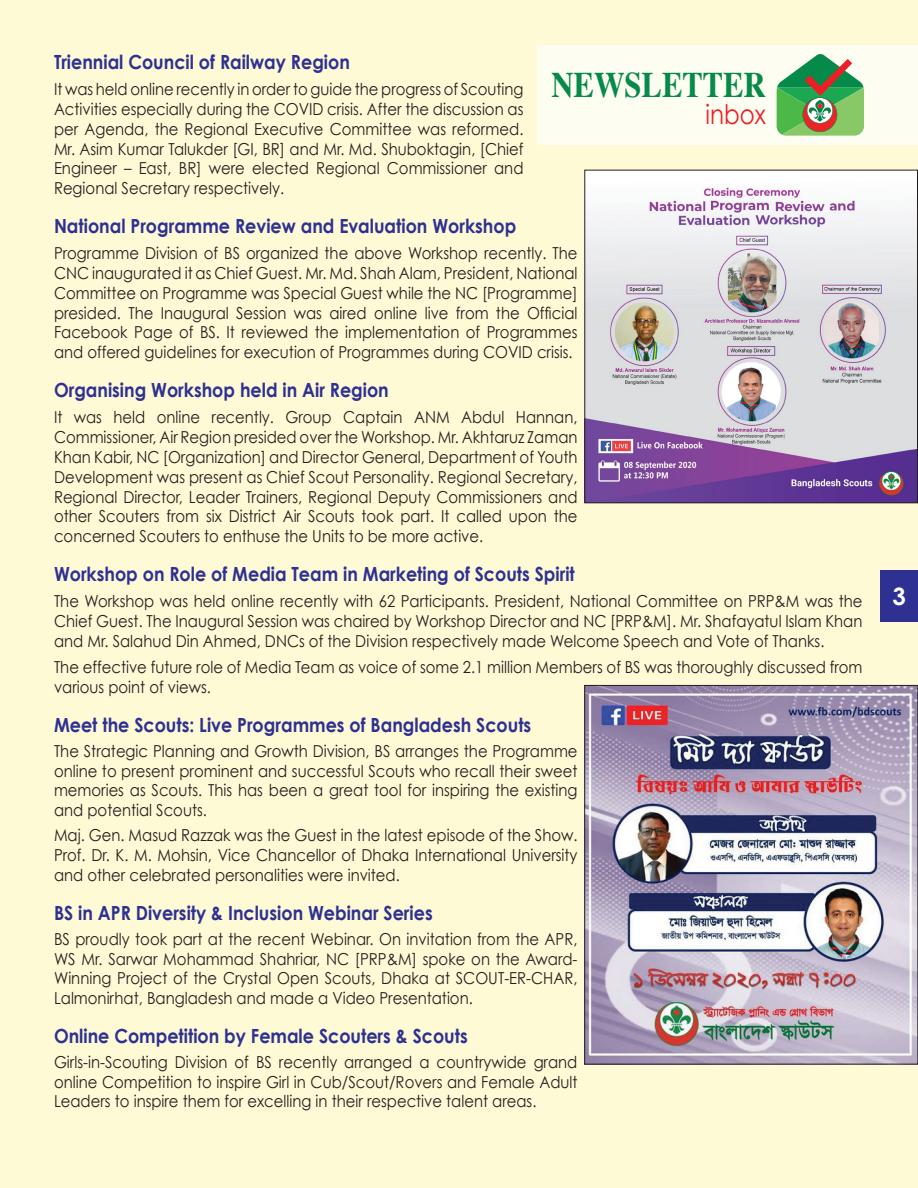
<style>
.page{position:relative;width:918px;height:1188px;background:#fefad5}
.page>*{position:absolute;margin:0;border:0;box-sizing:border-box;transform-origin:0 0}
.t1{font:700 36px "Times";color:#068a4a;scale:.85 1}
.t2{font:27px "Century Gothic";color:#ee1d23;scale:.85 1}
.t3{font:700 24px "Century Gothic";color:#fff}
.t4{font:700 19.5px "Century Gothic";color:#2e3092;scale:.9 1}
.t5{font:16.5px/19.8px "Century Gothic";color:#231f20;text-align:justify;scale:.9 1}
</style>
<div class="page">
<div style="left:880px;top:570px;width:38px;height:52px;background:#2e3092"></div>
<div style="left:538px;top:45px;width:380px;height:99px;background:#fefdf2"></div>
<svg style="left:777px;top:54px;width:87px;height:82px"></svg>
<img style="left:586px;top:687px;width:330px;height:376px">
<div style="left:584px;top:685px;width:334px;height:380px;border:1px solid #231f20"></div>
<img style="left:586px;top:172px;width:330px;height:329px">
<div style="left:584px;top:170px;width:334px;height:333px;border:1px solid #231f20"></div>
<p class="t4" style="left:54px;top:49px;width:330px">Triennial Council of Railway Region</p>
<p class="t5" style="left:54px;top:79px;width:523px">It was held online recently in order to guide the progress of Scouting Activities especially during the COVID crisis. After the discussion as per Agenda, the Regional Executive Committee was reformed.<br>Mr. Asim Kumar Talukder [GI, BR] and Mr. Md. Shuboktagin, [Chief Engineer – East, BR] were elected Regional Commissioner and Regional Secretary respectively.</p>
<p class="t4" style="left:54px;top:213px;width:515px">National Programme Review and Evaluation Workshop</p>
<p class="t5" style="left:54px;top:243px;width:583px">Programme Division of BS organized the above Workshop recently. The CNC inaugurated it as Chief Guest. Mr. Md. Shah Alam, President, National Committee on Programme was Special Guest while the NC [Programme] presided. The Inaugural Session was aired online live from the Official Facebook Page of BS. It reviewed the implementation of Programmes and offered guidelines for execution of Programmes during COVID crisis.</p>
<p class="t4" style="left:54px;top:377px;width:374px">Organising Workshop held in Air Region</p>
<p class="t5" style="left:54px;top:407px;width:583px">It was held online recently. Group Captain ANM Abdul Hannan, Commissioner, Air Region presided over the Workshop. Mr. Akhtaruz Zaman Khan Kabir, NC [Organization] and Director General, Department of Youth Development was present as Chief Scout Personality. Regional Secretary, Regional Director, Leader Trainers, Regional Deputy Commissioners and other Scouters from six District Air Scouts took part. It called upon the concerned Scouters to enthuse the Units to be more active.</p>
<p class="t4" style="left:54px;top:561px;width:580px">Workshop on Role of Media Team in Marketing of Scouts Spirit</p>
<p class="t5" style="left:54px;top:591px;width:900px">The Workshop was held online recently with 62 Participants. President, National Committee on PRP&amp;M was the Chief Guest. The Inaugural Session was chaired by Workshop Director and NC [PRP&amp;M]. Mr. Shafayatul Islam Khan and Mr. Salahud Din Ahmed, DNCs of the Division respectively made Welcome Speech and Vote of Thanks.</p>
<p class="t5" style="left:54px;top:657px;width:900px">The effective future role of Media Team as voice of some 2.1 million Members of BS was thoroughly discussed from various point of views.</p>
<p class="t4" style="left:54px;top:712px;width:532px">Meet the Scouts: Live Programmes of Bangladesh Scouts</p>
<p class="t5" style="left:54px;top:741px;width:583px">The Strategic Planning and Growth Division, BS arranges the Programme online to present prominent and successful Scouts who recall their sweet memories as Scouts. This has been a great tool for inspiring the existing and potential Scouts.</p>
<p class="t5" style="left:54px;top:825px;width:583px">Maj. Gen. Masud Razzak was the Guest in the latest episode of the Show.<br>Prof. Dr. K. M. Mohsin, Vice Chancellor of Dhaka International University and other celebrated personalities were invited.</p>
<p class="t4" style="left:54px;top:900px;width:422px">BS in APR Diversity &amp; Inclusion Webinar Series</p>
<p class="t5" style="left:54px;top:929px;width:583px">BS proudly took part at the recent Webinar. On invitation from the APR, WS Mr. Sarwar Mohammad Shahriar, NC [PRP&amp;M] spoke on the Award-Winning Project of the Crystal Open Scouts, Dhaka at SCOUT-ER-CHAR, Lalmonirhat, Bangladesh and made a Video Presentation.</p>
<p class="t4" style="left:54px;top:1023px;width:461px">Online Competition by Female Scouters &amp; Scouts</p>
<p class="t5" style="left:54px;top:1052px;width:583px">Girls-in-Scouting Division of BS recently arranged a countrywide grand online Competition to inspire Girl in Cub/Scout/Rovers and Female Adult Leaders to inspire them for excelling in their respective talent areas.</p>
<h1 class="t1" style="left:552px;top:51px;width:254px">NEWSLETTER</h1>
<h2 class="t2" style="left:705px;top:98px;width:72px">inbox</h2>
<h3 class="t3" style="left:892px;top:581px;width:15px">3</h3>
</div>
